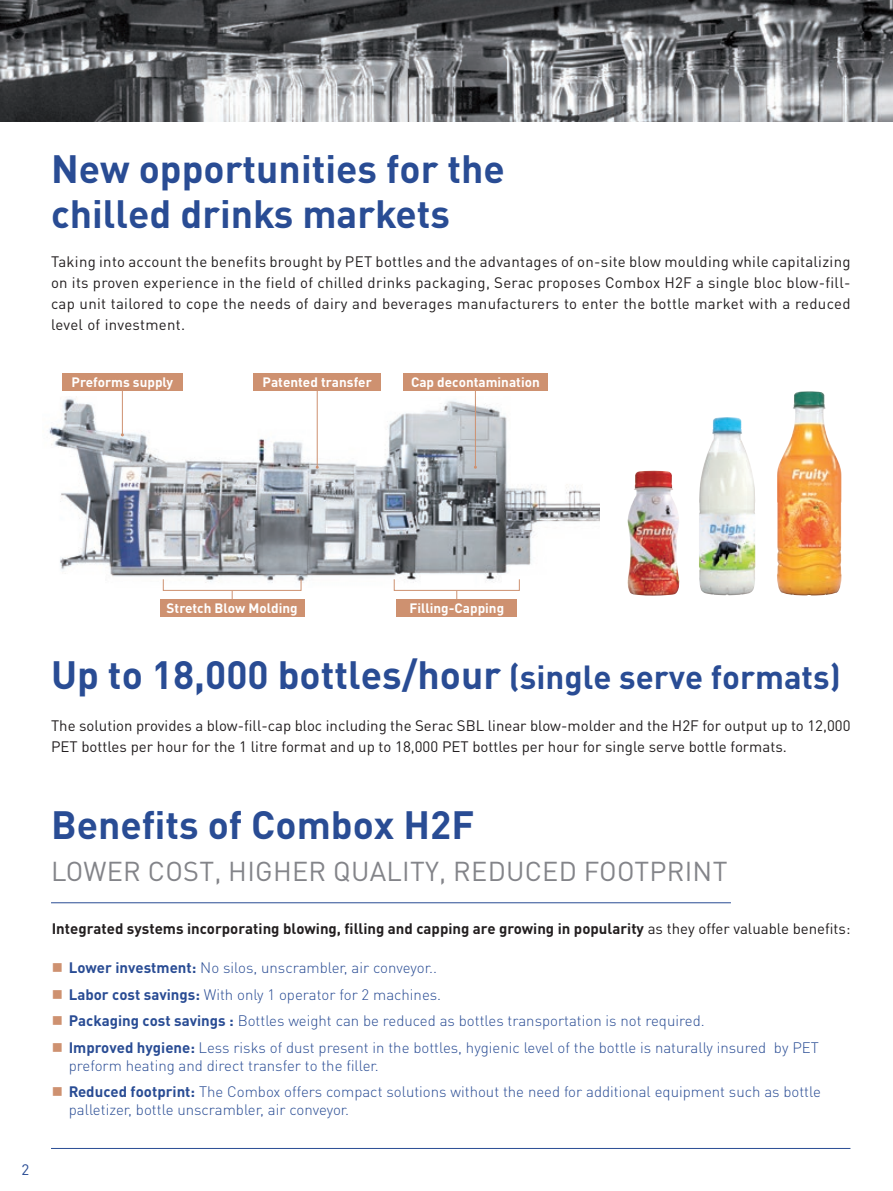
<style>
.page{position:relative;width:893px;height:1191px;background:#fff}
.page>*{position:absolute;margin:0;border:0;box-sizing:border-box;transform-origin:0 0}
.t1{font:700 39px/45px "FFDIN Pro";color:#294c94}
.t2{font:27px "DIN Pro";letter-spacing:.01em;color:#838489}
.t3{font:15px/21px "DIN Pro";color:#231f20;text-align:justify}
.t4{font:300 15px/26.5px "DIN Pro";color:#294c94}
.t5{font:700 15px "FFDIN Pro";color:#231f20}
.t6{font:15px "DIN Pro";color:#294c94}
.t7{font:700 13.5px "FFDIN Pro";color:#fff}
.s1{font-size:33px}
.s2{font-family:"DIN Pro";font-weight:400}
.s3{font-family:"FFDIN Pro";font-weight:700}
</style>
<div class="page">
<hr style="left:51px;top:1148px;width:799px;height:1px;background:#294c94">
<img style="left:0;top:0;width:893px;height:121px">
<img style="left:49px;top:396px;width:551px;height:191px">
<img style="left:777px;top:391px;width:65px;height:204px">
<img style="left:699px;top:417px;width:56px;height:178px">
<img style="left:627px;top:471px;width:53px;height:124px">
<hr style="left:51px;top:902px;width:680px;height:1px;background:#294c94">
<div style="left:62px;top:373px;width:121px;height:17px;background:#ce9170"></div>
<div style="left:253px;top:373px;width:128px;height:17px;background:#ce9170"></div>
<div style="left:403px;top:373px;width:145px;height:17px;background:#ce9170"></div>
<div style="left:160px;top:600px;width:144px;height:17px;background:#ce9170"></div>
<div style="left:396px;top:600px;width:121px;height:17px;background:#ce9170"></div>
<div style="left:163px;top:579px;width:138px;height:12px;border:1px solid #ce9170"></div>
<div style="left:394px;top:579px;width:126px;height:12px;border:1px solid #ce9170"></div>
<hr style="left:122px;top:390px;width:1px;height:45px;background:#ce9170">
<hr style="left:317px;top:390px;width:1px;height:77px;background:#ce9170">
<hr style="left:475px;top:390px;width:1px;height:77px;background:#ce9170">
<h1 class="t1" style="left:51px;top:141px;width:455px">New opportunities for the chilled drinks markets</h1>
<p class="t3" style="left:51px;top:250px;width:801px">Taking into account the benefits brought by PET bottles and the advantages of on-site blow moulding while capitalizing on its proven experience in the field of chilled drinks packaging, Serac proposes Combox H2F a single bloc blow-fill&shy;cap unit tailored to cope the needs of dairy and beverages manufacturers to enter the bottle market with a reduced level of investment.</p>
<p class="t7" style="left:72px;top:371px;width:103px">Preforms supply</p>
<p class="t7" style="left:263px;top:371px;width:111px">Patented transfer</p>
<p class="t7" style="left:411px;top:371px;width:130px">Cap decontamination</p>
<p class="t6" style="left:22px;top:1159px;width:9px">2</p>
<p class="t7" style="left:167px;top:597px;width:133px">Stretch Blow Molding</p>
<p class="t7" style="left:409px;top:597px;width:96px">Filling-Capping</p>
<h1 class="t1" style="left:51px;top:647px;width:791px">Up to 18,000 bottles/hour <span class="s1">(single serve formats)</span></h1>
<p class="t3" style="left:51px;top:714px;width:801px">The solution provides a blow-fill-cap bloc including the Serac SBL linear blow-molder and the H2F for output up to 12,000<br>PET bottles per hour for the 1 litre format and up to 18,000 PET bottles per hour for single serve bottle formats.</p>
<h1 class="t1" style="left:51px;top:797px;width:425px">Benefits of Combox H2F</h1>
<h2 class="t2" style="left:51px;top:853px;width:678px">LOWER COST, HIGHER QUALITY, REDUCED FOOTPRINT</h2>
<p class="t5" style="left:52px;top:916px;width:800px">Integrated systems incorporating blowing, filling and capping are growing in popularity <span class="s2">as they offer valuable benefits:</span></p>
<p class="t4" style="left:69px;top:954px;width:752px"><span class="s3">Lower investment:</span> No silos, unscrambler, air conveyor..<br><span class="s3">Labor cost savings:</span> With only 1 operator for 2 machines.<br><span class="s3">Packaging cost savings :</span> Bottles weight can be reduced as bottles transportation is not required.<br><span class="s3">Improved hygiene:</span> Less risks of dust present in the bottles, hygienic level of the bottle is naturally insured by PET</p>
<p class="t4" style="left:69px;top:1051px;width:754px">preform heating and direct transfer to the filler.<br><span class="s3">Reduced footprint:</span> The Combox offers compact solutions without the need for additional equipment such as bottle</p>
<p class="t4" style="left:69px;top:1096px;width:282px">palletizer, bottle unscrambler, air conveyor.</p>
</div>
